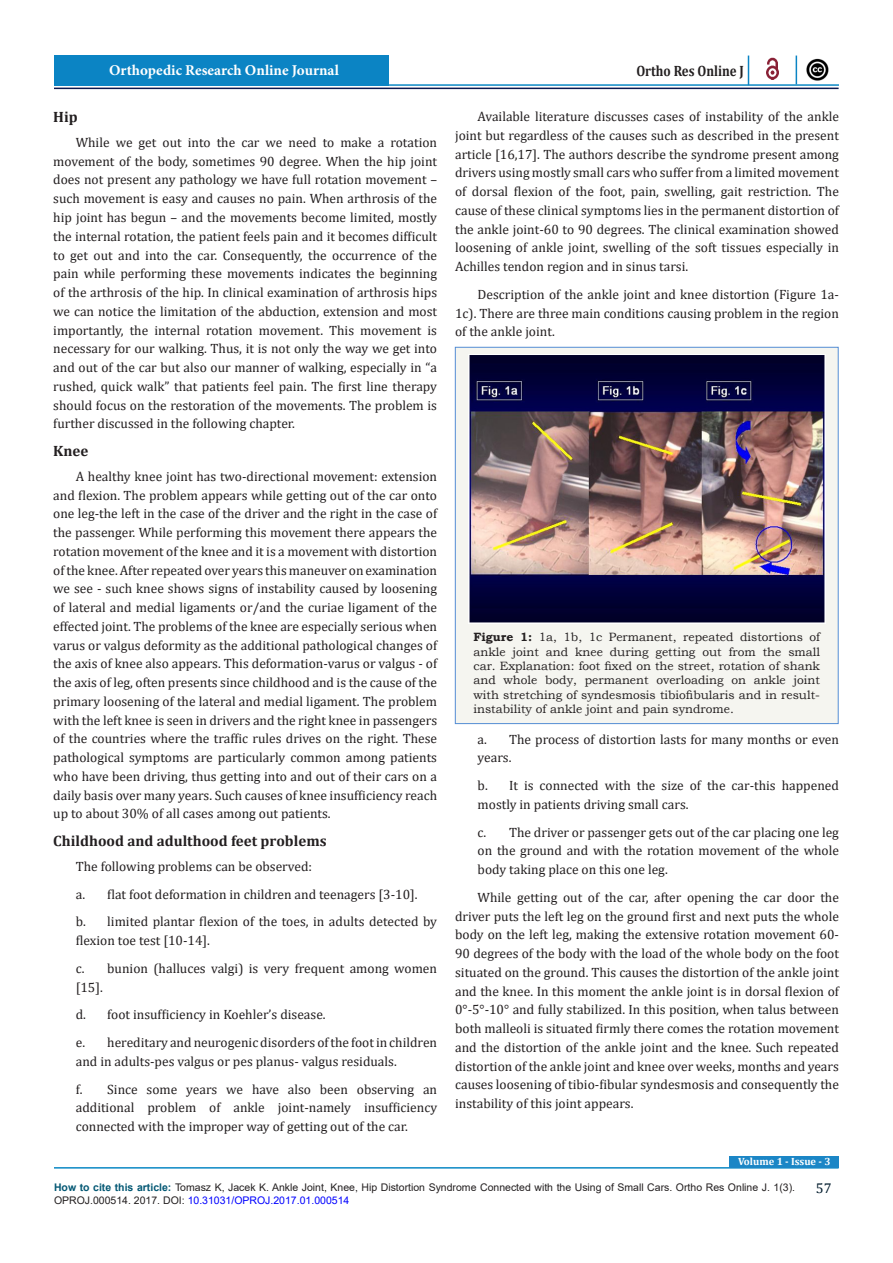
<style>
.page{position:relative;width:893px;height:1263px;background:#fff}
.page>*{position:absolute;margin:0;border:0;box-sizing:border-box;transform-origin:0 0}
.t1{font:700 15px "Cambria";color:#231f20}
.t2{font:700 15px "Minion Pro";color:#fff}
.t3{font:700 15px "Cambria";color:#231f20;scale:.86 1}
.t4{font:14.25px "Cambria";color:#021c2d}
.t5{font:13.5px/18.8px "Cambria";color:#231f20;text-align:justify}
.t6{font:12px/14.4px "Bookman Old Style";color:#231f20;text-align:justify}
.t7{font:10.5px/13.5px "Arial";color:#231f20}
.t8{font:700 10.5px "Cambria";color:#fff}
.s1{font-weight:700}
.s2{font-weight:700;color:#045874}
.s3{color:#00f}
</style>
<div class="page">
<hr style="left:54px;top:88px;width:785px;height:1px;background:#0b184f">
<hr style="left:206px;top:84px;width:633px;height:2px;background:#0b88c4">
<div style="left:54px;top:55px;width:334px;height:31px;background:#0b84c4"></div>
<svg style="left:748px;top:56px;width:1px;height:28px"></svg>
<svg style="left:796px;top:56px;width:1px;height:28px"></svg>
<img style="left:766px;top:58px;width:13px;height:21px">
<img style="left:806px;top:58px;width:22px;height:23px">
<hr style="left:54px;top:1167px;width:785px;height:1px;background:#0b88c4">
<div style="left:730px;top:1155px;width:109px;height:12px;background:#1b86c6"></div>
<div style="left:455px;top:347px;width:383px;height:377px;background:#f5f5f0"></div>
<div style="left:455px;top:347px;width:383px;height:377px;border:1px solid #548dd4"></div>
<img style="left:468px;top:355px;width:357px;height:268px">
<p class="t2" style="left:109px;top:60px;width:231px">Orthopedic Research Online Journal</p>
<p class="t1" style="left:53px;top:107px;width:26px">Hip</p>
<p class="t5" style="left:53px;top:133px;width:385px;text-indent:22px">While we get out into the car we need to make a rotation movement of the body, sometimes 90 degree. When the hip joint does not present any pathology we have full rotation movement – such movement is easy and causes no pain. When arthrosis of the hip joint has begun – and the movements become limited, mostly the internal rotation, the patient feels pain and it becomes difficult to get out and into the car. Consequently, the occurrence of the pain while performing these movements indicates the beginning of the arthrosis of the hip. In clinical examination of arthrosis hips we can notice the limitation of the abduction, extension and most importantly, the internal rotation movement. This movement is necessary for our walking. Thus, it is not only the way we get into and out of the car but also our manner of walking, especially in “a rushed, quick walk” that patients feel pain. The first line therapy should focus on the restoration of the movements. The problem is further discussed in the following chapter.</p>
<p class="t1" style="left:53px;top:440px;width:37px">Knee</p>
<p class="t5" style="left:53px;top:467px;width:385px;text-indent:22px">A healthy knee joint has two-directional movement: extension and flexion. The problem appears while getting out of the car onto one leg-the left in the case of the driver and the right in the case of the passenger. While performing this movement there appears the rotation movement of the knee and it is a movement with distortion ofthe knee.After repeated over years this maneuver on examination we see - such knee shows signs of instability caused by loosening of lateral and medial ligaments or/and the curiae ligament of the effected joint. The problems of the knee are especially serious when varus or valgus deformity as the additional pathological changes of the axis of knee also appears. This deformation-varus or valgus - of the axis of leg, often presents since childhood and is the cause of the primary loosening of the lateral and medial ligament. The problem with the left knee is seen in drivers and the right knee in passengers of the countries where the traffic rules drives on the right. These pathological symptoms are particularly common among patients who have been driving, thus getting into and out of their cars on a daily basis over many years. Such causes of knee insufficiency reach up to about 30% of all cases among out patients.</p>
<p class="t1" style="left:53px;top:830px;width:275px">Childhood and adulthood feet problems</p>
<p class="t5" style="left:76px;top:857px;width:238px">The following problems can be observed:</p>
<p class="t5" style="left:76px;top:884px;width:343px">a. flat foot deformation in children and teenagers [3-10].</p>
<p class="t5" style="left:76px;top:912px;width:363px">b. limited plantar flexion of the toes, in adults detected by flexion toe test [10-14].</p>
<p class="t5" style="left:76px;top:959px;width:363px">c. bunion (halluces valgi) is very frequent among women [15].</p>
<p class="t5" style="left:76px;top:1005px;width:251px">d. foot insufficiency in Koehler’s disease.</p>
<p class="t5" style="left:76px;top:1033px;width:363px">e. hereditary and neurogenic disorders of the foot in children and in adults-pes valgus or pes planus- valgus residuals.</p>
<p class="t5" style="left:76px;top:1079px;width:363px">f. Since some years we have also been observing an additional problem of ankle joint-namely insufficiency connected with the improper way of getting out of the car.</p>
<p class="t3" style="left:636px;top:61px;width:127px">Ortho Res Online J</p>
<p class="t5" style="left:455px;top:107px;width:385px;text-indent:22px">Available literature discusses cases of instability of the ankle joint but regardless of the causes such as described in the present article [16,17]. The authors describe the syndrome present among drivers using mostly small cars who suffer from a limited movement of dorsal flexion of the foot, pain, swelling, gait restriction. The cause of these clinical symptoms lies in the permanent distortion of the ankle joint-60 to 90 degrees. The clinical examination showed loosening of ankle joint, swelling of the soft tissues especially in Achilles tendon region and in sinus tarsi.</p>
<p class="t5" style="left:455px;top:285px;width:385px;text-indent:22px">Description of the ankle joint and knee distortion (Figure 1a-1c). There are three main conditions causing problem in the region of the ankle joint.</p>
<p class="t6" style="left:473px;top:630px;width:348px"><span class="s1">Figure 1:</span> 1a, 1b, 1c Permanent, repeated distortions of ankle joint and knee during getting out from the small car. Explanation: foot fixed on the street, rotation of shank and whole body, permanent overloading on ankle joint with stretching of syndesmosis tibiofibularis and in result&shy;instability of ankle joint and pain syndrome.</p>
<p class="t5" style="left:478px;top:730px;width:363px">a. The process of distortion lasts for many months or even years.</p>
<p class="t5" style="left:478px;top:776px;width:363px">b. It is connected with the size of the car-this happened mostly in patients driving small cars.</p>
<p class="t5" style="left:478px;top:823px;width:363px">c. The driver or passenger gets out of the car placing one leg on the ground and with the rotation movement of the whole body taking place on this one leg.</p>
<p class="t5" style="left:455px;top:888px;width:385px;text-indent:22px">While getting out of the car, after opening the car door the driver puts the left leg on the ground first and next puts the whole body on the left leg, making the extensive rotation movement 60- 90 degrees of the body with the load of the whole body on the foot situated on the ground. This causes the distortion of the ankle joint and the knee. In this moment the ankle joint is in dorsal flexion of 0°-5°-10° and fully stabilized. In this position, when talus between both malleoli is situated firmly there comes the rotation movement and the distortion of the ankle joint and the knee. Such repeated distortion of the ankle joint and knee over weeks, months and years causes loosening of tibio-fibular syndesmosis and consequently the instability of this joint appears.</p>
<p class="t8" style="left:738px;top:1154px;width:94px">Volume 1 - Issue - 3</p>
<p class="t7" style="left:54px;top:1180px;width:743px"><span class="s2">How to cite this article:</span> Tomasz K, Jacek K. Ankle Joint, Knee, Hip Distortion Syndrome Connected with the Using of Small Cars. Ortho Res Online J. 1(3).<br>OPROJ.000514. 2017. DOI: <span class="s3">10.31031/OPROJ.2017.01.000514</span></p>
<p class="t4" style="left:816px;top:1180px;width:17px">57</p>
</div>
